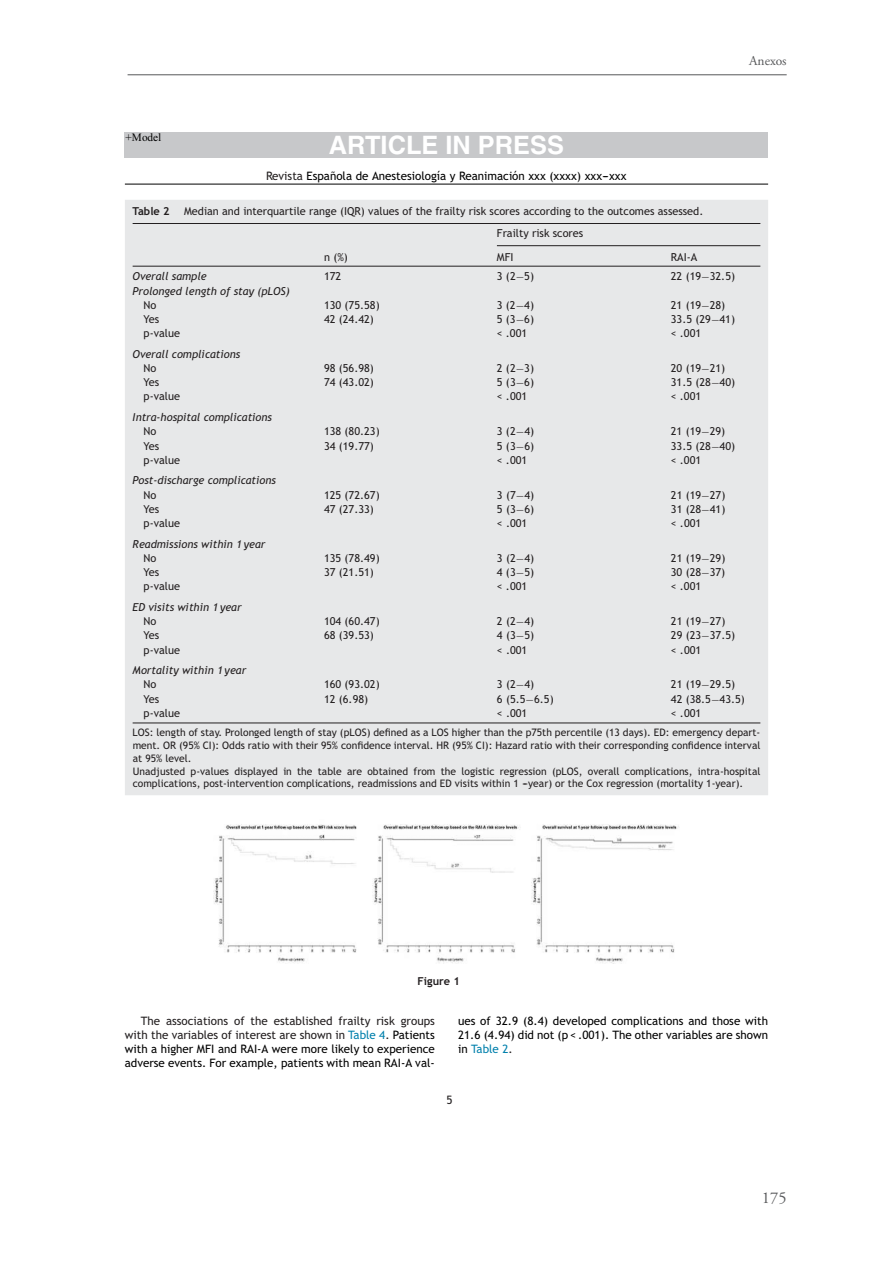
<style>
.page{position:relative;width:893px;height:1263px;background:#fff}
.page>*{position:absolute;margin:0;border:0;box-sizing:border-box;transform-origin:0 0}
.t1{font:700 25.35px "Helvetica";color:#fff}
.t2{font:16.5px "Adobe Garamond Pro";color:#57585a}
.t3{font:13.5px "Adobe Garamond Pro";color:#57585a}
.t4{font:11.55px/14.2px "Trebuchet MS";color:#000;text-align:justify}
.t5{font:11.55px "Trebuchet MS";color:#231f20}
.t6{font:11.25px "Times New Roman";color:#000}
.t7{font:10.95px/22px "Trebuchet MS";color:#231f20}
.t8{font:italic 10.95px/14.2px "Trebuchet MS";color:#231f20}
.t9{font:700 10.95px "Trebuchet MS";color:#231f20}
.t10{font:10.35px/12.9px "Trebuchet MS";color:#231f20}
.s1{color:#231f20}
.s2{font-family:"MTSY"}
.s3{font-style:normal}
.s4{color:#0080ac}
</style>
<div class="page">
<hr style="left:128px;top:74px;width:659px;height:1px;background:#57585a">
<div style="left:125px;top:132px;width:643px;height:25px;background:#c7c8ca"></div>
<hr style="left:125px;top:184px;width:643px;height:1px;background:#000">
<div style="left:125px;top:200px;width:643px;height:595px;background:#e7e8e9"></div>
<hr style="left:133px;top:223px;width:627px;height:1px;background:#231f20">
<hr style="left:497px;top:245px;width:263px;height:1px;background:#231f20">
<hr style="left:133px;top:266px;width:627px;height:1px;background:#231f20">
<hr style="left:133px;top:722px;width:627px;height:1px;background:#231f20">
<img style="left:213px;top:824px;width:466px;height:139px">
<p class="t3" style="left:749px;top:53px;width:39px">Anexos</p>
<p class="t6" style="left:126px;top:130px;width:37px">+Model</p>
<p class="t1" style="left:329px;top:130px;width:237px">ARTICLE IN PRESS</p>
<p class="t4" style="left:266px;top:169px;width:362px"><span class="s1">Revista</span> Española de Anestesiología y Reanimación xxx (xxxx) xxx---xxx</p>
<p class="t9" style="left:133px;top:205px;width:39px">Table 2</p>
<p class="t7" style="left:497px;top:201px;width:208px;text-indent:-313px">Median and interquartile range (IQR) values of the frailty risk scores according to the outcomes assessed.<br>Frailty risk scores</p>
<p class="t7" style="left:324px;top:246px;width:25px">n (%)</p>
<p class="t7" style="left:497px;top:246px;width:18px">MFI</p>
<p class="t7" style="left:671px;top:246px;width:28px">RAI-A</p>
<p class="t8" style="left:133px;top:269px;width:76px">Overall sample</p>
<p class="t7" style="left:324px;top:266px;width:19px">172</p>
<p class="t7" style="left:497px;top:266px;width:39px">3 (2<span class="s2">−</span>5)</p>
<p class="t7" style="left:671px;top:266px;width:66px">22 (19<span class="s2">−</span>32.5)</p>
<p class="t8" style="left:144px;top:284px;width:148px;text-indent:-11px">Prolonged length of stay (pLOS)<br><span class="s3">No</span></p>
<p class="t7" style="left:324px;top:294px;width:57px">130 (75.58)</p>
<p class="t7" style="left:497px;top:294px;width:39px">3 (2<span class="s2">−</span>4)</p>
<p class="t7" style="left:671px;top:294px;width:56px">21 (19<span class="s2">−</span>28)</p>
<p class="t7" style="left:144px;top:308px;width:17px">Yes</p>
<p class="t7" style="left:324px;top:308px;width:51px">42 (24.42)</p>
<p class="t7" style="left:497px;top:308px;width:39px">5 (3<span class="s2">−</span>6)</p>
<p class="t7" style="left:671px;top:308px;width:66px">33.5 (29<span class="s2">−</span>41)</p>
<p class="t7" style="left:144px;top:322px;width:38px">p-value</p>
<p class="t7" style="left:497px;top:322px;width:32px">&lt; .001</p>
<p class="t7" style="left:671px;top:322px;width:32px">&lt; .001</p>
<p class="t8" style="left:144px;top:347px;width:98px;text-indent:-11px">Overall complications<br><span class="s3">No</span></p>
<p class="t7" style="left:324px;top:357px;width:51px">98 (56.98)</p>
<p class="t7" style="left:497px;top:357px;width:39px">2 (2<span class="s2">−</span>3)</p>
<p class="t7" style="left:671px;top:357px;width:56px">20 (19<span class="s2">−</span>21)</p>
<p class="t7" style="left:144px;top:371px;width:17px">Yes</p>
<p class="t7" style="left:324px;top:371px;width:51px">74 (43.02)</p>
<p class="t7" style="left:497px;top:371px;width:39px">5 (3<span class="s2">−</span>6)</p>
<p class="t7" style="left:671px;top:371px;width:66px">31.5 (28<span class="s2">−</span>40)</p>
<p class="t7" style="left:144px;top:386px;width:38px">p-value</p>
<p class="t7" style="left:497px;top:386px;width:32px">&lt; .001</p>
<p class="t7" style="left:671px;top:386px;width:32px">&lt; .001</p>
<p class="t8" style="left:144px;top:410px;width:130px;text-indent:-11px">Intra-hospital complications<br><span class="s3">No</span></p>
<p class="t7" style="left:324px;top:421px;width:57px">138 (80.23)</p>
<p class="t7" style="left:497px;top:421px;width:39px">3 (2<span class="s2">−</span>4)</p>
<p class="t7" style="left:671px;top:421px;width:56px">21 (19<span class="s2">−</span>29)</p>
<p class="t7" style="left:144px;top:435px;width:17px">Yes</p>
<p class="t7" style="left:324px;top:435px;width:51px">34 (19.77)</p>
<p class="t7" style="left:497px;top:435px;width:39px">5 (3<span class="s2">−</span>6)</p>
<p class="t7" style="left:671px;top:435px;width:66px">33.5 (28<span class="s2">−</span>40)</p>
<p class="t7" style="left:144px;top:449px;width:38px">p-value</p>
<p class="t7" style="left:497px;top:449px;width:32px">&lt; .001</p>
<p class="t7" style="left:671px;top:449px;width:32px">&lt; .001</p>
<p class="t8" style="left:144px;top:473px;width:134px;text-indent:-11px">Post-discharge complications<br><span class="s3">No</span></p>
<p class="t7" style="left:324px;top:484px;width:57px">125 (72.67)</p>
<p class="t7" style="left:497px;top:484px;width:39px">3 (7<span class="s2">−</span>4)</p>
<p class="t7" style="left:671px;top:484px;width:56px">21 (19<span class="s2">−</span>27)</p>
<p class="t7" style="left:144px;top:498px;width:17px">Yes</p>
<p class="t7" style="left:324px;top:498px;width:51px">47 (27.33)</p>
<p class="t7" style="left:497px;top:498px;width:39px">5 (3<span class="s2">−</span>6)</p>
<p class="t7" style="left:671px;top:498px;width:56px">31 (28<span class="s2">−</span>41)</p>
<p class="t7" style="left:144px;top:512px;width:38px">p-value</p>
<p class="t7" style="left:497px;top:512px;width:32px">&lt; .001</p>
<p class="t7" style="left:671px;top:512px;width:32px">&lt; .001</p>
<p class="t8" style="left:144px;top:537px;width:123px;text-indent:-11px">Readmissions within 1 year<br><span class="s3">No</span></p>
<p class="t7" style="left:324px;top:547px;width:57px">135 (78.49)</p>
<p class="t7" style="left:497px;top:547px;width:39px">3 (2<span class="s2">−</span>4)</p>
<p class="t7" style="left:671px;top:547px;width:56px">21 (19<span class="s2">−</span>29)</p>
<p class="t7" style="left:144px;top:561px;width:17px">Yes</p>
<p class="t7" style="left:324px;top:561px;width:51px">37 (21.51)</p>
<p class="t7" style="left:497px;top:561px;width:39px">4 (3<span class="s2">−</span>5)</p>
<p class="t7" style="left:671px;top:561px;width:56px">30 (28<span class="s2">−</span>37)</p>
<p class="t7" style="left:144px;top:575px;width:38px">p-value</p>
<p class="t7" style="left:497px;top:575px;width:32px">&lt; .001</p>
<p class="t7" style="left:671px;top:575px;width:32px">&lt; .001</p>
<p class="t8" style="left:144px;top:600px;width:100px;text-indent:-11px">ED visits within 1 year<br><span class="s3">No</span></p>
<p class="t7" style="left:324px;top:610px;width:57px">104 (60.47)</p>
<p class="t7" style="left:497px;top:610px;width:39px">2 (2<span class="s2">−</span>4)</p>
<p class="t7" style="left:671px;top:610px;width:56px">21 (19<span class="s2">−</span>27)</p>
<p class="t7" style="left:144px;top:625px;width:17px">Yes</p>
<p class="t7" style="left:324px;top:625px;width:51px">68 (39.53)</p>
<p class="t7" style="left:497px;top:625px;width:39px">4 (3<span class="s2">−</span>5)</p>
<p class="t7" style="left:671px;top:625px;width:66px">29 (23<span class="s2">−</span>37.5)</p>
<p class="t7" style="left:144px;top:639px;width:38px">p-value</p>
<p class="t7" style="left:497px;top:639px;width:32px">&lt; .001</p>
<p class="t7" style="left:671px;top:639px;width:32px">&lt; .001</p>
<p class="t8" style="left:144px;top:663px;width:104px;text-indent:-11px">Mortality within 1 year<br><span class="s3">No</span></p>
<p class="t7" style="left:324px;top:674px;width:57px">160 (93.02)</p>
<p class="t7" style="left:497px;top:674px;width:39px">3 (2<span class="s2">−</span>4)</p>
<p class="t7" style="left:671px;top:674px;width:66px">21 (19<span class="s2">−</span>29.5)</p>
<p class="t7" style="left:144px;top:688px;width:17px">Yes</p>
<p class="t7" style="left:324px;top:688px;width:46px">12 (6.98)</p>
<p class="t7" style="left:497px;top:688px;width:58px">6 (5.5<span class="s2">−</span>6.5)</p>
<p class="t7" style="left:671px;top:688px;width:76px">42 (38.5<span class="s2">−</span>43.5)</p>
<p class="t7" style="left:144px;top:702px;width:38px">p-value</p>
<p class="t7" style="left:497px;top:702px;width:32px">&lt; .001</p>
<p class="t7" style="left:671px;top:702px;width:32px">&lt; .001</p>
<p class="t10" style="left:133px;top:726px;width:629px">LOS: length of stay. Prolonged length of stay (pLOS) defined as a LOS higher than the p75th percentile (13 days). ED: emergency depart&shy;ment. OR (95% CI): Odds ratio with their 95% confidence interval. HR (95% CI): Hazard ratio with their corresponding confidence interval at 95% level.<br>Unadjusted p-values displayed in the table are obtained from the logistic regression (pLOS, overall complications, intra-hospital complications, post-intervention complications, readmissions and ED visits within 1 ---year) or the Cox regression (mortality 1-year).</p>
<p class="t9" style="left:418px;top:974px;width:44px">Figure 1</p>
<p class="t4" style="left:125px;top:1014px;width:312px;text-indent:16px"><span class="s1">The associations of the established frailty risk groups with the variables of interest are shown in</span> <span class="s4">Table 4</span><span class="s1">.</span> Patients with a higher MFI and RAI-A were more likely to experience adverse events. For example, patients with mean RAI-A val-</p>
<p class="t4" style="left:458px;top:1014px;width:312px">ues of 32.9 (8.4) developed complications and those with 21.6 (4.94) did not (p &lt; .001). The other variables are shown in <span class="s4">Table 2</span><span class="s1">.</span></p>
<p class="t5" style="left:446px;top:1093px;width:8px">5</p>
<h2 class="t2" style="left:762px;top:1187px;width:26px">175</h2>
</div>
